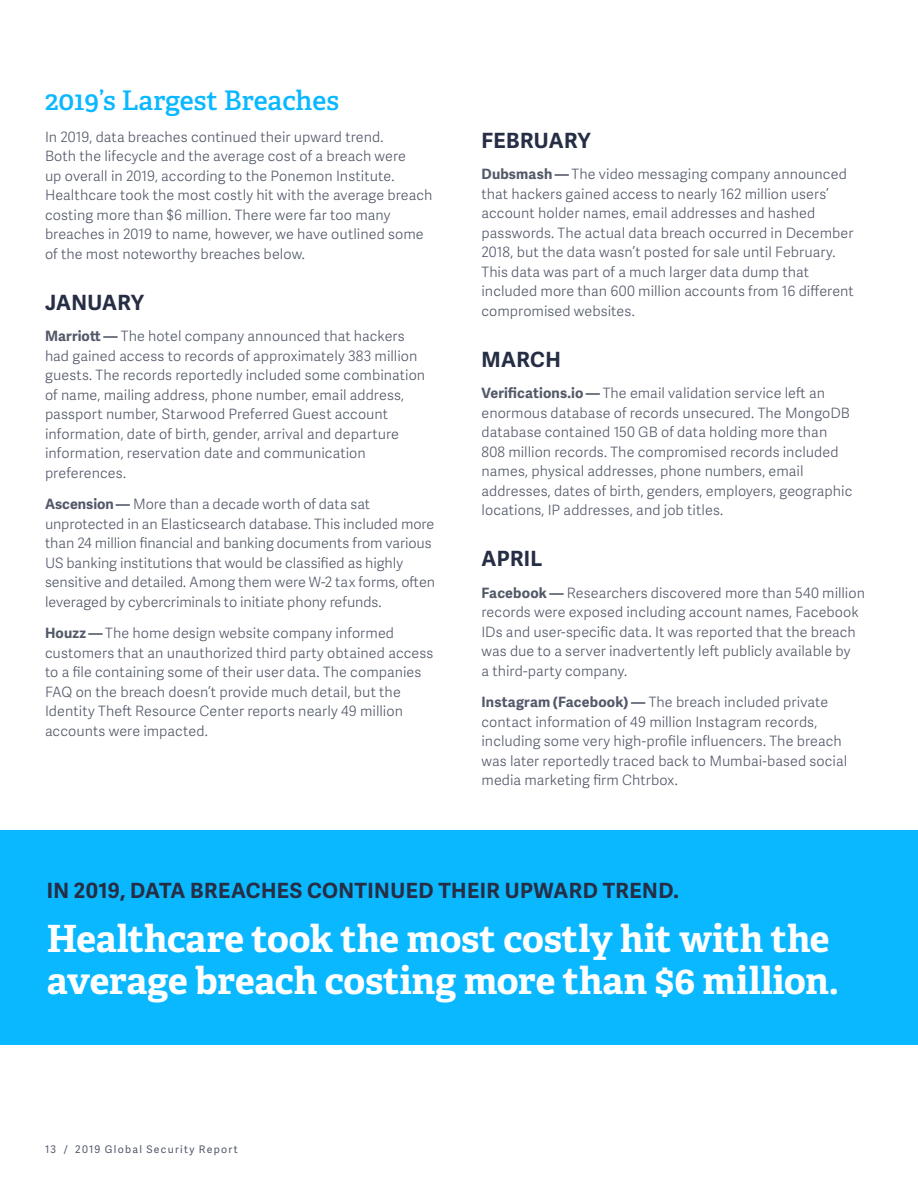
<style>
.page{position:relative;width:918px;height:1188px;background:#fff}
.page>*{position:absolute;margin:0;border:0;box-sizing:border-box;transform-origin:0 0}
.Body{font:700 37.5px/42px "Adelle PE";letter-spacing:-.005em;color:#fff}
.Section_Headline{font:27px "Adelle PE Sb";letter-spacing:-.005em;color:#0ab8ff}
.Section_Subhead{font:700 21px "Adelle Sans";letter-spacing:.02em;color:#262e45}
.Body-2{font:300 14.25px/19.5px "Adelle Sans";letter-spacing:.005em;color:#535969}
.t1{font:10.5px "Adelle Sans";letter-spacing:.12em;color:#535969}
.s1{font-weight:700}
</style>
<div class="page">
<div style="left:0;top:830px;width:918px;height:215px;background:#0ab8ff"></div>
<p class="Section_Headline" style="left:45px;top:81px;width:296px">2019’s Largest Breaches</p>
<p class="Body-2" style="left:45px;top:127px;width:389px">In 2019, data breaches continued their upward trend.<br>Both the lifecycle and the average cost of a breach were<br>up overall in 2019, according to the Ponemon Institute.<br>Healthcare took the most costly hit with the average breach costing more than $6 million. There were far too many breaches in 2019 to name, however, we have outlined some of the most noteworthy breaches below.</p>
<p class="Section_Subhead" style="left:45px;top:287px;width:101px">JANUARY</p>
<p class="Body-2" style="left:45px;top:326px;width:382px"><span class="s1">Marriott —</span> The hotel company announced that hackers had gained access to records of approximately 383 million guests. The records reportedly included some combination of name, mailing address, phone number, email address, passport number, Starwood Preferred Guest account information, date of birth, gender, arrival and departure information, reservation date and communication preferences.</p>
<p class="Body-2" style="left:45px;top:494px;width:392px"><span class="s1">Ascension —</span> More than a decade worth of data sat unprotected in an Elasticsearch database. This included more than 24 million financial and banking documents from various US banking institutions that would be classified as highly sensitive and detailed. Among them were W-2 tax forms, often leveraged by cybercriminals to initiate phony refunds.</p>
<p class="Body-2" style="left:45px;top:623px;width:390px"><span class="s1">Houzz —</span> The home design website company informed customers that an unauthorized third party obtained access to a file containing some of their user data. The companies FAQ on the breach doesn’t provide much detail, but the Identity Theft Resource Center reports nearly 49 million accounts were impacted.</p>
<p class="Section_Subhead" style="left:482px;top:125px;width:111px">FEBRUARY</p>
<p class="Body-2" style="left:482px;top:164px;width:374px"><span class="s1">Dubsmash —</span> The video messaging company announced that hackers gained access to nearly 162 million users’ account holder names, email addresses and hashed passwords. The actual data breach occurred in December 2018, but the data wasn’t posted for sale until February.<br>This data was part of a much larger data dump that included more than 600 million accounts from 16 different compromised websites.</p>
<p class="Section_Subhead" style="left:482px;top:344px;width:81px">MARCH</p>
<p class="Body-2" style="left:482px;top:383px;width:372px"><span class="s1">Verifications.io —</span> The email validation service left an enormous database of records unsecured. The MongoDB database contained 150 GB of data holding more than 808 million records. The compromised records included names, physical addresses, phone numbers, email addresses, dates of birth, genders, employers, geographic locations, IP addresses, and job titles.</p>
<p class="Section_Subhead" style="left:482px;top:543px;width:63px">APRIL</p>
<p class="Body-2" style="left:482px;top:583px;width:385px"><span class="s1">Facebook —</span> Researchers discovered more than 540 million records were exposed including account names, Facebook IDs and user-specific data. It was reported that the breach was due to a server inadvertently left publicly available by<br>a third-party company.</p>
<p class="Body-2" style="left:482px;top:692px;width:367px"><span class="s1">Instagram (Facebook) —</span> The breach included private contact information of 49 million Instagram records, including some very high-profile influencers. The breach was later reportedly traced back to Mumbai-based social media marketing firm Chtrbox.</p>
<p class="Section_Subhead" style="left:47px;top:875px;width:634px">IN 2019, DATA BREACHES CONTINUED THEIR UPWARD TREND.</p>
<p class="Body" style="left:47px;top:916px;width:794px">Healthcare took the most costly hit with the average breach costing more than $6 million.</p>
<p class="t1" style="left:45px;top:1142px;width:194px">13 / 2019 Global Security Report</p>
</div>
